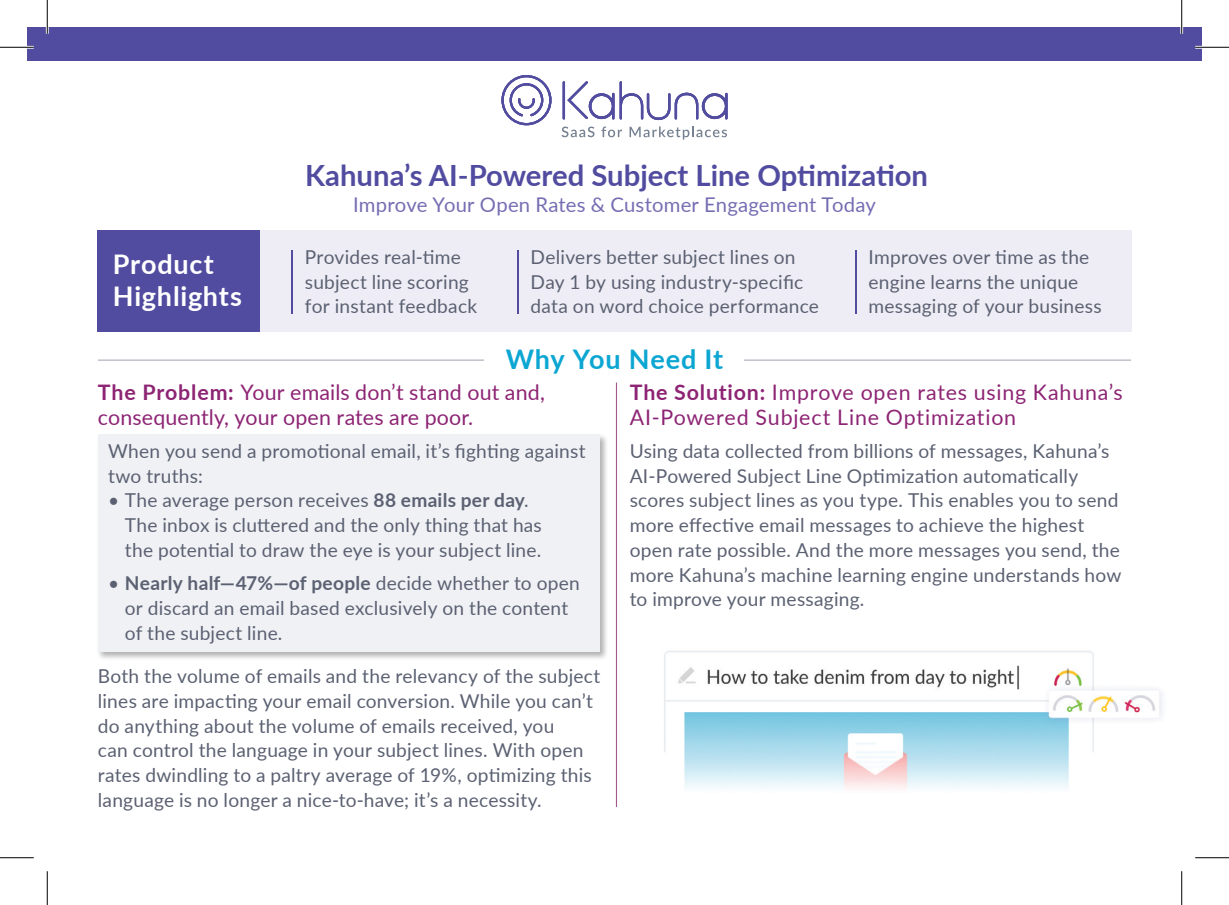
<style>
.page{position:relative;width:1229px;height:905px;background:#fff}
.page>*{position:absolute;margin:0;border:0;box-sizing:border-box;transform-origin:0 0}
.t1{font:700 29.25px "Lato";color:#524ca0}
.t2{font:700 27px/31.5px "Lato";letter-spacing:.025em;color:#fff}
.t3{font:700 27px "Lato";letter-spacing:.03em;color:#0ca6d3}
.t4{font:21.38px/24.8px "Lato";letter-spacing:.025em;color:#8d2474}
.t5{font:20.25px "Lato";letter-spacing:.01em;color:#756db2}
.t6{font:19.12px/24.8px "Lato";letter-spacing:.01em;color:#5b6172}
.s1{font-weight:700}
</style>
<div class="page">
<div style="left:96px;top:433px;width:512px;height:227px;background:#231f20;opacity:.35"></div>
<div style="left:98px;top:434px;width:501px;height:217px;background:#f0f1f5"></div>
<div style="left:98px;top:231px;width:1033px;height:101px;background:#eeedf5"></div>
<svg style="left:501px;top:75px;width:226px;height:65px"></svg>
<div style="left:27px;top:27px;width:1175px;height:33px;background:#524ca0"></div>
<img style="left:664px;top:651px;width:498px;height:138px">
<div style="left:98px;top:231px;width:162px;height:101px;background:#524ca0"></div>
<hr style="left:517px;top:250px;width:2px;height:63px;background:#524ca0">
<hr style="left:291px;top:250px;width:2px;height:63px;background:#524ca0">
<hr style="left:855px;top:250px;width:1px;height:63px;background:#524ca0">
<hr style="left:98px;top:360px;width:1033px;height:1px;background:#9ea2b0">
<div style="left:485px;top:347px;width:259px;height:28px;background:#fff"></div>
<hr style="left:616px;top:382px;width:1px;height:425px;background:#a25a8d">
<hr style="left:0;top:46px;width:34px;height:3px;background:#fff">
<hr style="left:1195px;top:46px;width:33px;height:3px;background:#fff">
<hr style="left:46px;top:0;width:3px;height:34px;background:#fff">
<hr style="left:1180px;top:0;width:3px;height:34px;background:#fff">
<hr style="left:0;top:47px;width:34px;height:1px;background:#000">
<hr style="left:1195px;top:47px;width:33px;height:1px;background:#000">
<hr style="left:0;top:857px;width:34px;height:1px;background:#000">
<hr style="left:1195px;top:857px;width:33px;height:1px;background:#000">
<hr style="left:47px;top:0;width:1px;height:34px;background:#000">
<hr style="left:47px;top:871px;width:1px;height:33px;background:#000">
<hr style="left:1181px;top:0;width:1px;height:34px;background:#000">
<hr style="left:1181px;top:871px;width:1px;height:33px;background:#000">
<h1 class="t1" style="left:305px;top:153px;width:624px">Kahuna’s AI-Powered Subject Line Optimization</h1>
<p class="t5" style="left:353px;top:190px;width:524px">Improve Your Open Rates &amp; Customer Engagement Today</p>
<h2 class="t2" style="left:113px;top:247px;width:130px">Product<br>Highlights</h2>
<p class="t6" style="left:305px;top:243px;width:174px">Provides real-time subject line scoring for instant feedback</p>
<p class="t6" style="left:530px;top:243px;width:290px">Delivers better subject lines on<br>Day 1 by using industry-specific data on word choice performance</p>
<p class="t6" style="left:868px;top:243px;width:235px">Improves over time as the engine learns the unique messaging of your business</p>
<h2 class="t3" style="left:505px;top:340px;width:219px">Why You Need It</h2>
<p class="t4" style="left:98px;top:379px;width:448px"><span class="s1">The Problem:</span> Your emails don’t stand out and, consequently, your open rates are poor.</p>
<p class="t6" style="left:108px;top:437px;width:479px">When you send a promotional email, it’s fighting against two truths:</p>
<p class="t6" style="left:125px;top:487px;width:418px;text-indent:-17px">• The average person receives <span class="s1">88 emails per day</span>.<br>The inbox is cluttered and the only thing that has the potential to draw the eye is your subject line.</p>
<p class="t6" style="left:125px;top:570px;width:456px;text-indent:-17px">• <span class="s1">Nearly half—47%—of people</span> decide whether to open or discard an email based exclusively on the content of the subject line.</p>
<p class="t6" style="left:98px;top:663px;width:504px">Both the volume of emails and the relevancy of the subject lines are impacting your email conversion. While you can’t do anything about the volume of emails received, you<br>can control the language in your subject lines. With open rates dwindling to a paltry average of 19%, optimizing this language is no longer a nice-to-have; it’s a necessity.</p>
<p class="t4" style="left:629px;top:379px;width:494px"><span class="s1">The Solution:</span> Improve open rates using Kahuna’s<br>AI-Powered Subject Line Optimization</p>
<p class="t6" style="left:629px;top:437px;width:493px">Using data collected from billions of messages, Kahuna’s AI-Powered Subject Line Optimization automatically scores subject lines as you type. This enables you to send more effective email messages to achieve the highest open rate possible. And the more messages you send, the more Kahuna’s machine learning engine understands how to improve your messaging.</p>
</div>
